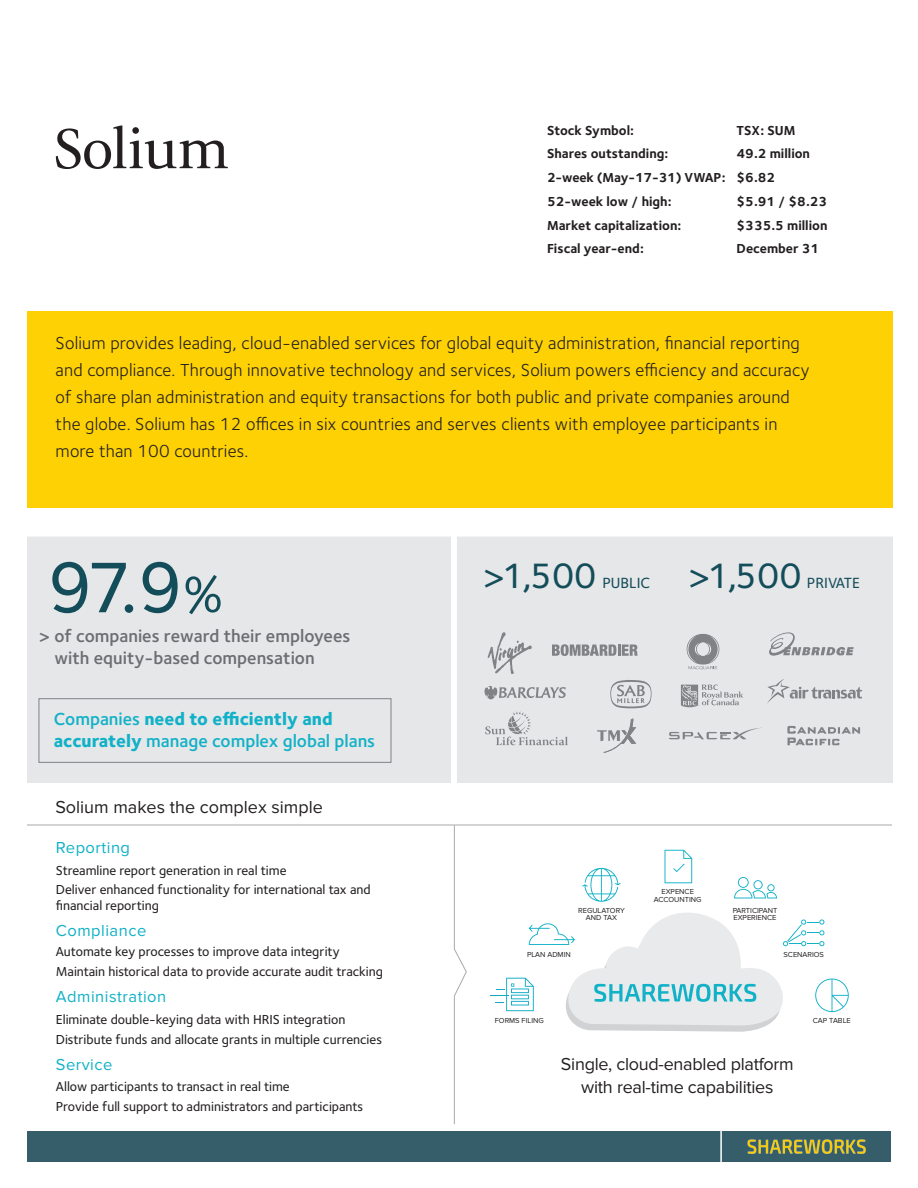
<style>
.page{position:relative;width:918px;height:1188px;background:#fff}
.page>*{position:absolute;margin:0;border:0;box-sizing:border-box;transform-origin:0 0}
.t1{font:500 74.1px "Foundry Sterling";color:#144d5a}
.t2{font:500 36.45px "Foundry Sterling";color:#144d5a}
.Intro_type{font:18px/27px "Foundry Sterling";letter-spacing:.01em;color:#231f20}
.Corp_body_copy{font:18px/22.5px "Proxima Nova";letter-spacing:-.015em;color:#231f20;text-align:center}
.t3{font:600 18px/21.6px "Foundry Sterling";color:#11b1c7}
.t4{font:600 18px/21.6px "Foundry Sterling";color:#6c6d70}
.Title_for_points{font:16.5px "Proxima Nova";letter-spacing:.03em;color:#11b1c7}
.t5{font:500 15.3px "Foundry Sterling";color:#144d5a}
.Text_for_points{font:500 13.5px/15.8px "Foundry Sterling";color:#231f20}
.t6{font:700 13.5px "Foundry Sterling";color:#231f20}
.Title_for_points-2{font:500 13.5px "Foundry Sterling";color:#231f20}
.t7{font:7.5px/7.5px "Proxima Nova";color:#231f20;text-align:center}
.s1{font-size:53.25px}
.s2{font-weight:800}
</style>
<div class="page">
<div style="left:27px;top:311px;width:865px;height:196px;background:#fed105"></div>
<svg style="left:56px;top:126px;width:172px;height:43px"></svg>
<div style="left:27px;top:537px;width:865px;height:249px;background:#e6e7e9"></div>
<div style="left:451px;top:535px;width:6px;height:250px;background:#fff"></div>
<div style="left:0;top:783px;width:918px;height:6px;background:#fff"></div>
<div style="left:27px;top:1132px;width:864px;height:30px;background:#355d6a"></div>
<img style="left:747px;top:1140px;width:119px;height:13px">
<hr style="left:720px;top:1128px;width:2px;height:36px;background:#fff">
<hr style="left:27px;top:825px;width:865px;height:1px;background:#a8a9ad">
<svg style="left:454px;top:825px;width:13px;height:300px"></svg>
<div style="left:39px;top:699px;width:352px;height:64px;border:1px solid #808285"></div>
<svg style="left:488px;top:632px;width:44px;height:42px"></svg>
<svg style="left:610px;top:680px;width:42px;height:28px"></svg>
<svg style="left:787px;top:726px;width:73px;height:19px"></svg>
<svg style="left:552px;top:644px;width:86px;height:12px"></svg>
<svg style="left:767px;top:679px;width:95px;height:24px"></svg>
<svg style="left:485px;top:711px;width:83px;height:34px"></svg>
<svg style="left:597px;top:718px;width:39px;height:35px"></svg>
<svg style="left:681px;top:685px;width:62px;height:22px"></svg>
<svg style="left:769px;top:632px;width:85px;height:24px"></svg>
<svg style="left:484px;top:686px;width:82px;height:14px"></svg>
<svg style="left:687px;top:634px;width:32px;height:36px"></svg>
<svg style="left:669px;top:728px;width:91px;height:11px"></svg>
<svg style="left:665px;top:850px;width:27px;height:33px"></svg>
<svg style="left:734px;top:877px;width:43px;height:21px"></svg>
<svg style="left:582px;top:868px;width:39px;height:34px"></svg>
<svg style="left:490px;top:913px;width:359px;height:119px"></svg>
<p class="t6" style="left:547px;top:122px;width:89px">Stock Symbol:</p>
<p class="t6" style="left:737px;top:122px;width:60px">TSX: SUM</p>
<p class="t6" style="left:547px;top:146px;width:123px">Shares outstanding:</p>
<p class="t6" style="left:737px;top:146px;width:75px">49.2 million</p>
<p class="t6" style="left:547px;top:170px;width:180px">2-week (May-17-31) VWAP:</p>
<p class="t6" style="left:737px;top:170px;width:40px">$6.82</p>
<p class="t6" style="left:547px;top:193px;width:126px">52-week low / high:</p>
<p class="t6" style="left:737px;top:193px;width:92px">$5.91 / $8.23</p>
<p class="t6" style="left:547px;top:217px;width:136px">Market capitalization:</p>
<p class="t6" style="left:737px;top:217px;width:92px">$335.5 million</p>
<p class="t6" style="left:547px;top:241px;width:98px">Fiscal year-end:</p>
<p class="t6" style="left:737px;top:241px;width:84px">December 31</p>
<p class="Intro_type" style="left:56px;top:330px;width:756px">Solium provides leading, cloud-enabled services for global equity administration, financial reporting and compliance. Through innovative technology and services, Solium powers efficiency and accuracy of share plan administration and equity transactions for both public and private companies around the globe. Solium has 12 offices in six countries and serves clients with employee participants in more than 100 countries.</p>
<p class="t1" style="left:48px;top:544px;width:177px">97.9<span class="s1">%</span></p>
<p class="t4" style="left:54px;top:626px;width:298px;text-indent:-16px">&gt; of companies reward their employees with equity-based compensation</p>
<p class="t3" style="left:54px;top:709px;width:323px">Companies <span class="s2">need to efficiently and accurately</span> manage complex global plans</p>
<p class="Corp_body_copy" style="left:55px;top:796px;width:269px">Solium makes the complex simple</p>
<p class="Title_for_points" style="left:56px;top:838px;width:76px">Reporting</p>
<p class="Title_for_points-2" style="left:56px;top:862px;width:232px">Streamline report generation in real time</p>
<p class="Text_for_points" style="left:56px;top:882px;width:316px">Deliver enhanced functionality for international tax and financial reporting</p>
<p class="Title_for_points" style="left:56px;top:921px;width:92px">Compliance</p>
<p class="Text_for_points" style="left:56px;top:944px;width:285px">Automate key processes to improve data integrity</p>
<p class="Text_for_points" style="left:56px;top:964px;width:329px">Maintain historical data to provide accurate audit tracking</p>
<p class="Title_for_points" style="left:56px;top:987px;width:112px">Administration</p>
<p class="Title_for_points-2" style="left:56px;top:1012px;width:291px">Eliminate double-keying data with HRIS integration</p>
<p class="Text_for_points" style="left:56px;top:1031px;width:328px">Distribute funds and allocate grants in multiple currencies</p>
<p class="Title_for_points" style="left:56px;top:1055px;width:58px">Service</p>
<p class="Title_for_points-2" style="left:56px;top:1079px;width:235px">Allow participants to transact in real time</p>
<p class="Text_for_points" style="left:56px;top:1099px;width:309px">Provide full support to administrators and participants</p>
<p class="t2" style="left:483px;top:554px;width:115px">&gt;1,500</p>
<p class="t5" style="left:602px;top:574px;width:49px">PUBLIC</p>
<p class="t2" style="left:688px;top:554px;width:115px">&gt;1,500</p>
<p class="t5" style="left:807px;top:574px;width:54px">PRIVATE</p>
<p class="t7" style="left:654px;top:888px;width:49px">EXPENCE<br>ACCOUNTING</p>
<p class="t7" style="left:578px;top:906px;width:48px">REGULATORY<br>AND TAX</p>
<p class="t7" style="left:733px;top:906px;width:46px;text-align:left">PARTICIPANT<br>EXPERIENCE</p>
<p class="t7" style="left:527px;top:951px;width:45px">PLAN ADMIN</p>
<p class="t7" style="left:784px;top:951px;width:42px">SCENARIOS</p>
<p class="t7" style="left:495px;top:1017px;width:51px">FORMS FILING</p>
<p class="t7" style="left:813px;top:1017px;width:39px">CAP TABLE</p>
<p class="Corp_body_copy" style="left:561px;top:1053px;width:234px">Single, cloud-enabled platform with real-time capabilities</p>
</div>
